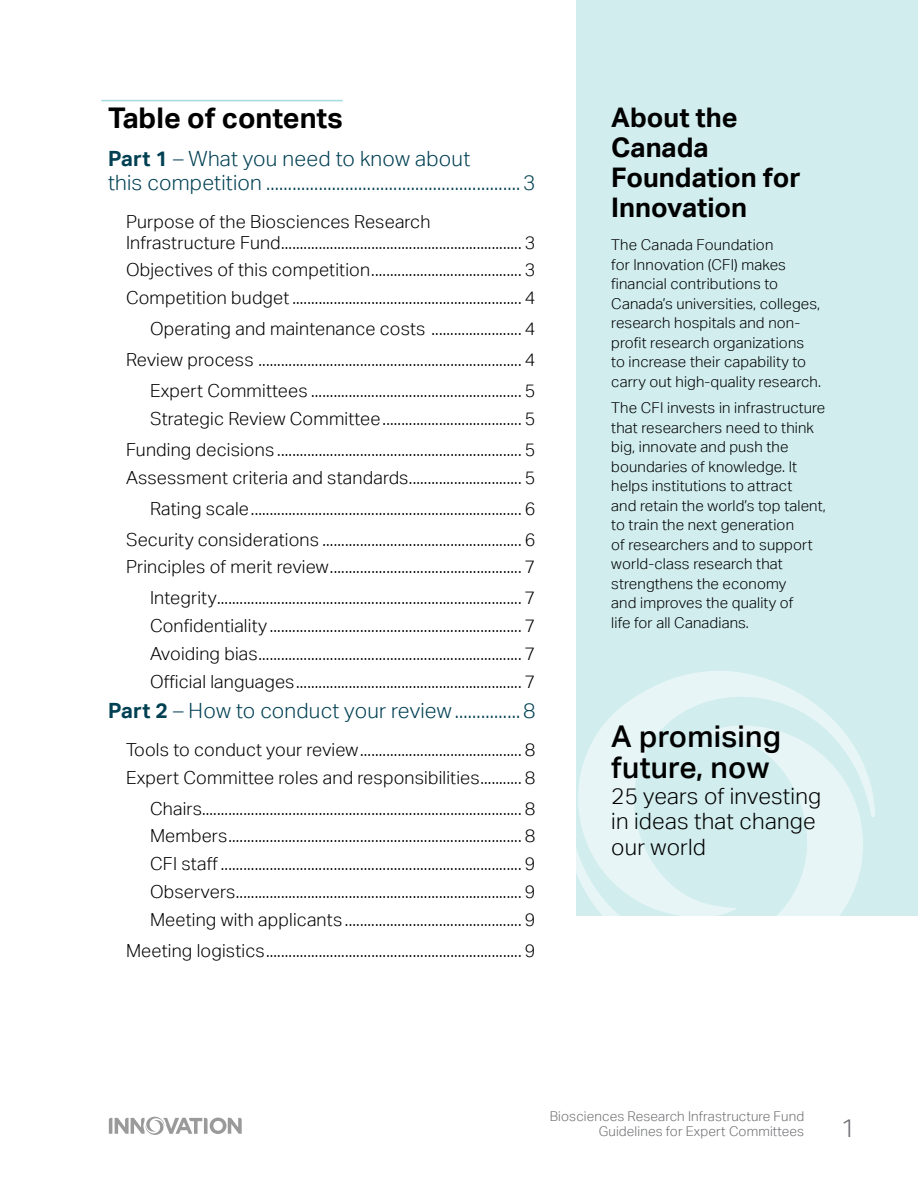
<style>
.page{position:relative;width:918px;height:1188px;background:#fff}
.page>*{position:absolute;margin:0;border:0;box-sizing:border-box;transform-origin:0 0}
.Body{font:500 30px/31.5px "Aktiv Grotesk";letter-spacing:.01em;color:#000}
.TOC_title{font:700 28.5px "Aktiv Grotesk";color:#000}
.H2_no_Toc{font:700 27px/30px "Aktiv Grotesk";color:#000}
.t1{font:300 25.5px "Aktiv Grotesk";color:#6d6e71}
.Body-2{font:300 22.5px/25.5px "Aktiv Grotesk";letter-spacing:.01em;color:#000}
.t2{font:300 21px/24px "Aktiv Grotesk";letter-spacing:.01em;color:#004053}
.t3{font:300 18px/21px "Aktiv Grotesk";letter-spacing:.01em;color:#000}
.Body-3{font:300 15px/19.5px "Aktiv Grotesk";letter-spacing:.01em;color:#000}
.t4{font:300 13.5px/15px "Aktiv Grotesk";letter-spacing:.01em;color:#6d6e71;text-align:right}
.s1{font-weight:700}
</style>
<div class="page">
<svg style="left:109px;top:1116px;width:133px;height:19px"></svg>
<hr style="left:101px;top:100px;width:242px;height:1px;background:#a2dadd">
<div style="left:577px;top:0;width:341px;height:916px;background:#d1edee"></div>
<svg style="left:577px;top:671px;width:298px;height:245px"></svg>
<p class="TOC_title" style="left:108px;top:101px;width:236px">Table of contents</p>
<p class="t2" style="left:108px;top:146px;width:429px"><span class="s1">Part 1</span> – What you need to know about<br>this competition ..........................................................3</p>
<p class="t3" style="left:126px;top:211px;width:411px">Purpose of the Biosciences Research<br>Infrastructure Fund................................................................ 3</p>
<p class="t3" style="left:126px;top:259px;width:411px">Objectives of this competition........................................ 3</p>
<p class="t3" style="left:126px;top:287px;width:411px">Competition budget............................................................. 4</p>
<p class="t3" style="left:150px;top:318px;width:387px">Operating and maintenance costs ........................ 4</p>
<p class="t3" style="left:126px;top:349px;width:411px">Review process ...................................................................... 4</p>
<p class="t3" style="left:150px;top:380px;width:387px">Expert Committees ........................................................ 5</p>
<p class="t3" style="left:150px;top:408px;width:387px">Strategic Review Committee..................................... 5</p>
<p class="t3" style="left:126px;top:439px;width:411px">Funding decisions ................................................................. 5</p>
<p class="t3" style="left:126px;top:467px;width:411px">Assessment criteria and standards.............................. 5</p>
<p class="t3" style="left:150px;top:498px;width:387px">Rating scale........................................................................ 6</p>
<p class="t3" style="left:126px;top:529px;width:411px">Security considerations ..................................................... 6</p>
<p class="t3" style="left:126px;top:556px;width:411px">Principles of merit review................................................... 7</p>
<p class="t3" style="left:150px;top:587px;width:387px">Integrity................................................................................. 7</p>
<p class="t3" style="left:150px;top:615px;width:387px">Confidentiality ................................................................... 7</p>
<p class="t3" style="left:150px;top:643px;width:387px">Avoiding bias...................................................................... 7</p>
<p class="t3" style="left:150px;top:671px;width:387px">Official languages............................................................ 7</p>
<p class="t2" style="left:108px;top:699px;width:429px"><span class="s1">Part 2</span> – How to conduct your review...............8</p>
<p class="t3" style="left:126px;top:739px;width:411px">Tools to conduct your review........................................... 8</p>
<p class="t3" style="left:126px;top:767px;width:411px">Expert Committee roles and responsibilities........... 8</p>
<p class="t3" style="left:150px;top:798px;width:387px">Chairs..................................................................................... 8</p>
<p class="t3" style="left:150px;top:826px;width:387px">Members.............................................................................. 8</p>
<p class="t3" style="left:150px;top:853px;width:387px">CFI staff ................................................................................ 9</p>
<p class="t3" style="left:150px;top:881px;width:387px">Observers............................................................................ 9</p>
<p class="t3" style="left:150px;top:909px;width:387px">Meeting with applicants ............................................... 9</p>
<p class="t3" style="left:126px;top:940px;width:411px">Meeting logistics.................................................................... 9</p>
<p class="H2_no_Toc" style="left:611px;top:102px;width:191px">About the<br>Canada<br>Foundation for<br>Innovation</p>
<p class="Body-3" style="left:611px;top:235px;width:211px">The Canada Foundation<br>for Innovation (CFI) makes financial contributions to<br>Canada’s universities, colleges, research hospitals and non&shy;profit research organizations to increase their capability to carry out high-quality research.</p>
<p class="Body-3" style="left:611px;top:398px;width:216px">The CFI invests in infrastructure that researchers need to think big, innovate and push the boundaries of knowledge. It helps institutions to attract<br>and retain the world’s top talent, to train the next generation<br>of researchers and to support world-class research that strengthens the economy<br>and improves the quality of<br>life for all Canadians.</p>
<p class="Body" style="left:611px;top:720px;width:171px">A promising future, now</p>
<p class="Body-2" style="left:611px;top:783px;width:211px">25 years of investing in ideas that change our world</p>
<p class="t4" style="left:550px;top:1109px;width:256px">Biosciences Research Infrastructure Fund<br>Guidelines for Expert Committees</p>
<h3 class="t1" style="left:841px;top:1113px;width:17px">1</h3>
</div>
